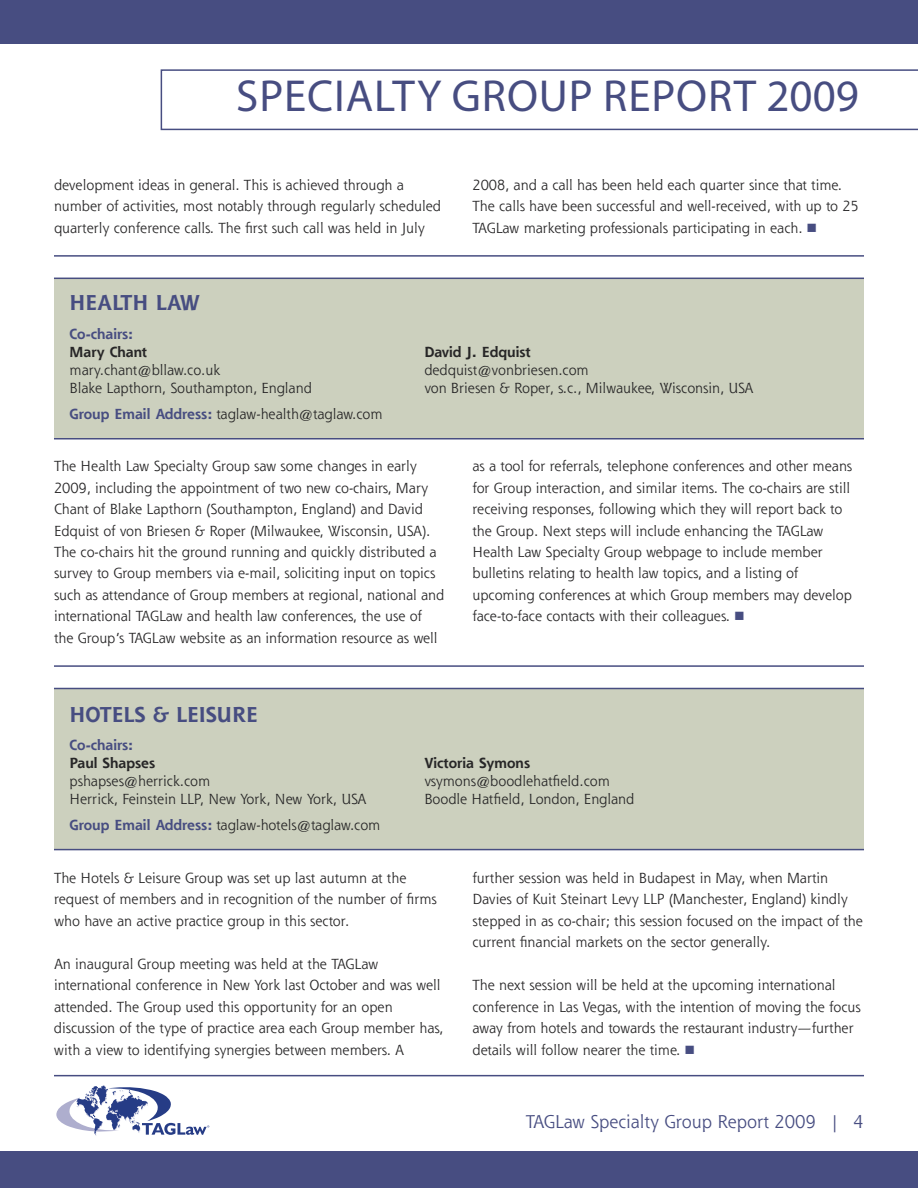
<style>
.page{position:relative;width:918px;height:1188px;background:#fff}
.page>*{position:absolute;margin:0;border:0;box-sizing:border-box;transform-origin:0 0}
.t1{font:45px "Myriad Pro";letter-spacing:.02em;color:#474d81}
.t2{font:700 21px "Shannon Std";color:#474d81}
.t3{font:18px "Shannon Std";color:#474d81}
.t4{font:14.25px/21.5px "Shannon Std";color:#272627}
.t5{font:700 14.25px "Shannon Std";color:#272627}
.t6{font:700 14.25px "Shannon Std";color:#474d81}
.s1{font-weight:700;color:#474d81}
</style>
<div class="page">
<div style="left:0;top:0;width:918px;height:44px;background:#474d81"></div>
<div style="left:0;top:1151px;width:918px;height:37px;background:#474d81"></div>
<svg style="left:161px;top:69px;width:757px;height:61px"></svg>
<svg style="left:56px;top:1086px;width:153px;height:50px"></svg>
<hr style="left:54px;top:255px;width:810px;height:2px;background:#474d81">
<div style="left:54px;top:278px;width:810px;height:160px;background:#ccd0be"></div>
<hr style="left:54px;top:438px;width:810px;height:2px;background:#474d81">
<hr style="left:54px;top:278px;width:810px;height:1px;background:#474d81">
<hr style="left:54px;top:665px;width:810px;height:2px;background:#474d81">
<div style="left:54px;top:689px;width:810px;height:160px;background:#ccd0be"></div>
<hr style="left:54px;top:688px;width:810px;height:1px;background:#474d81">
<hr style="left:54px;top:849px;width:810px;height:1px;background:#474d81">
<hr style="left:54px;top:1075px;width:810px;height:1px;background:#474d81">
<h1 class="t1" style="left:236px;top:79px;width:624px">SPECIALTY GROUP REPORT 2009</h1>
<p class="t4" style="left:54px;top:176px;width:389px">development ideas in general. This is achieved through a number of activities, most notably through regularly scheduled quarterly conference calls. The first such call was held in July</p>
<p class="t4" style="left:473px;top:176px;width:388px">2008, and a call has been held each quarter since that time.<br>The calls have been successful and well-received, with up to 25<br>TAGLaw marketing professionals participating in each.</p>
<h2 class="t2" style="left:70px;top:295px;width:132px">HEALTH LAW</h2>
<p class="t6" style="left:70px;top:329px;width:65px">Co-chairs:</p>
<p class="t5" style="left:70px;top:347px;width:79px">Mary Chant</p>
<p class="t5" style="left:424px;top:347px;width:108px">David J. Edquist</p>
<p class="t4" style="left:70px;top:361px;width:152px">mary.chant@bllaw.co.uk</p>
<p class="t4" style="left:424px;top:361px;width:166px">dedquist@vonbriesen.com</p>
<p class="t4" style="left:70px;top:379px;width:244px">Blake Lapthorn, Southampton, England</p>
<p class="t4" style="left:424px;top:379px;width:331px">von Briesen &amp; Roper, s.c., Milwaukee, Wisconsin, USA</p>
<p class="t4" style="left:70px;top:405px;width:314px"><span class="s1">Group Email Address:</span> taglaw-health@taglaw.com</p>
<p class="t4" style="left:54px;top:457px;width:392px">The Health Law Specialty Group saw some changes in early 2009, including the appointment of two new co-chairs, Mary Chant of Blake Lapthorn (Southampton, England) and David Edquist of von Briesen &amp; Roper (Milwaukee, Wisconsin, USA).<br>The co-chairs hit the ground running and quickly distributed a survey to Group members via e-mail, soliciting input on topics such as attendance of Group members at regional, national and international TAGLaw and health law conferences, the use of the Group’s TAGLaw website as an information resource as well</p>
<p class="t4" style="left:472px;top:457px;width:381px">as a tool for referrals, telephone conferences and other means for Group interaction, and similar items. The co-chairs are still receiving responses, following which they will report back to the Group. Next steps will include enhancing the TAGLaw Health Law Specialty Group webpage to include member bulletins relating to health law topics, and a listing of upcoming conferences at which Group members may develop face-to-face contacts with their colleagues.</p>
<h2 class="t2" style="left:70px;top:707px;width:190px">HOTELS &amp; LEISURE</h2>
<p class="t6" style="left:70px;top:740px;width:65px">Co-chairs:</p>
<p class="t5" style="left:70px;top:758px;width:87px">Paul Shapses</p>
<p class="t5" style="left:424px;top:758px;width:107px">Victoria Symons</p>
<p class="t4" style="left:70px;top:772px;width:142px">pshapses@herrick.com</p>
<p class="t4" style="left:424px;top:772px;width:187px">vsymons@boodlehatfield.com</p>
<p class="t4" style="left:70px;top:790px;width:298px">Herrick, Feinstein LLP, New York, New York, USA</p>
<p class="t4" style="left:424px;top:790px;width:212px">Boodle Hatfield, London, England</p>
<p class="t4" style="left:70px;top:816px;width:312px"><span class="s1">Group Email Address:</span> taglaw-hotels@taglaw.com</p>
<p class="t4" style="left:54px;top:869px;width:384px">The Hotels &amp; Leisure Group was set up last autumn at the request of members and in recognition of the number of firms who have an active practice group in this sector.</p>
<p class="t4" style="left:54px;top:955px;width:391px">An inaugural Group meeting was held at the TAGLaw international conference in New York last October and was well attended. The Group used this opportunity for an open discussion of the type of practice area each Group member has, with a view to identifying synergies between members. A</p>
<p class="t4" style="left:472px;top:869px;width:392px">further session was held in Budapest in May, when Martin Davies of Kuit Steinart Levy LLP (Manchester, England) kindly stepped in as co-chair; this session focused on the impact of the current financial markets on the sector generally.</p>
<p class="t4" style="left:472px;top:976px;width:390px">The next session will be held at the upcoming international conference in Las Vegas, with the intention of moving the focus away from hotels and towards the restaurant industry—further details will follow nearer the time.</p>
<p class="t3" style="left:526px;top:1115px;width:339px">TAGLaw Specialty Group Report 2009 | 4</p>
</div>
